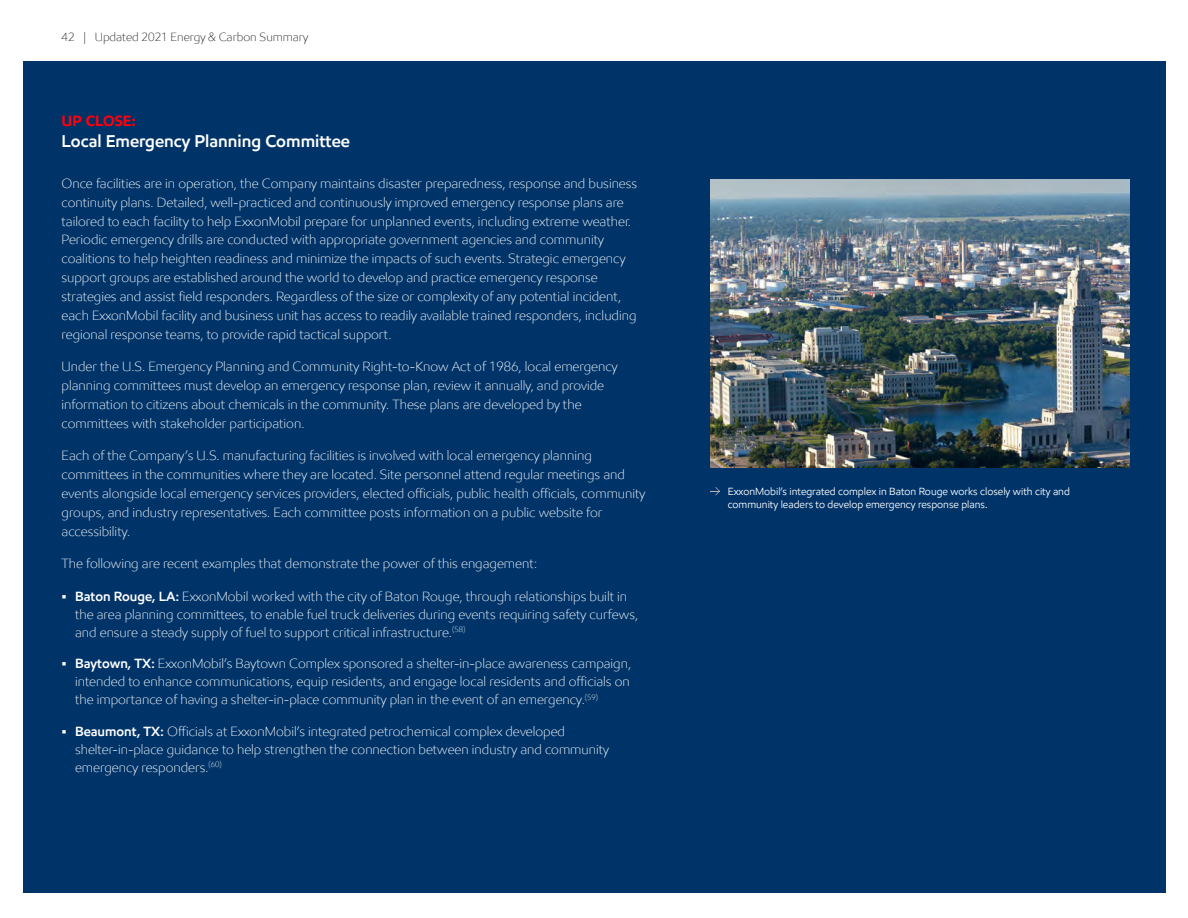
<style>
.page{position:relative;width:1188px;height:918px;background:#fff}
.page>*{position:absolute;margin:0;border:0;box-sizing:border-box;transform-origin:0 0}
.t1{font:600 17.25px "E Mprint";color:#fff}
.t2{font:700 15px "E Mprint";color:#fe000c}
.Body_Copy{font:300 13.5px/18.9px "E Mprint";color:#fff}
.t3{font:300 12px "E Mprint";color:#231f20}
.Paragraph_Body_text{font:10.5px "E Mprint";color:#fff}
.s1{font-weight:600}
</style>
<div class="page">
<div style="left:23px;top:62px;width:1142px;height:831px;background:#003469"></div>
<svg style="left:710px;top:487px;width:10px;height:8px"></svg>
<img style="left:710px;top:179px;width:420px;height:289px">
<p class="t3" style="left:62px;top:30px;width:248px">42 | Updated 2021 Energy &amp; Carbon Summary</p>
<p class="t2" style="left:62px;top:111px;width:76px">UP CLOSE:</p>
<p class="t1" style="left:62px;top:130px;width:290px">Local Emergency Planning Committee</p>
<p class="Body_Copy" style="left:62px;top:174px;width:577px">Once facilities are in operation, the Company maintains disaster preparedness, response and business continuity plans. Detailed, well-practiced and continuously improved emergency response plans are tailored to each facility to help ExxonMobil prepare for unplanned events, including extreme weather.<br>Periodic emergency drills are conducted with appropriate government agencies and community coalitions to help heighten readiness and minimize the impacts of such events. Strategic emergency support groups are established around the world to develop and practice emergency response strategies and assist field responders. Regardless of the size or complexity of any potential incident, each ExxonMobil facility and business unit has access to readily available trained responders, including regional response teams, to provide rapid tactical support.</p>
<p class="Body_Copy" style="left:62px;top:357px;width:558px">Under the U.S. Emergency Planning and Community Right-to-Know Act of 1986, local emergency planning committees must develop an emergency response plan, review it annually, and provide information to citizens about chemicals in the community. These plans are developed by the committees with stakeholder participation.</p>
<p class="Body_Copy" style="left:62px;top:446px;width:585px">Each of the Company’s U.S. manufacturing facilities is involved with local emergency planning committees in the communities where they are located. Site personnel attend regular meetings and events alongside local emergency services providers, elected officials, public health officials, community groups, and industry representatives. Each committee posts information on a public website for accessibility.</p>
<p class="Body_Copy" style="left:62px;top:554px;width:477px">The following are recent examples that demonstrate the power of this engagement:</p>
<p class="Body_Copy" style="left:75px;top:587px;width:565px;line-height:18px;text-indent:-14px"><span class="s1">• Baton Rouge, LA:</span> ExxonMobil worked with the city of Baton Rouge, through relationships built in the area planning committees, to enable fuel truck deliveries during events requiring safety curfews, and ensure a steady supply of fuel to support critical infrastructure.<sup>(58)</sup></p>
<p class="Body_Copy" style="left:75px;top:654px;width:558px;line-height:18px;text-align:justify;text-indent:-14px"><span class="s1">• Baytown, TX:</span> ExxonMobil’s Baytown Complex sponsored a shelter-in-place awareness campaign, intended to enhance communications, equip residents, and engage local residents and officials on the importance of having a shelter-in-place community plan in the event of an emergency.<sup>(59)</sup></p>
<p class="Body_Copy" style="left:75px;top:722px;width:536px;line-height:18px;text-indent:-14px"><span class="s1">• Beaumont, TX:</span> Officials at ExxonMobil’s integrated petrochemical complex developed shelter-in-place guidance to help strengthen the connection between industry and community emergency responders.<sup>(60)</sup></p>
<p class="Paragraph_Body_text" style="left:728px;top:485px;width:344px">ExxonMobil’s integrated complex in Baton Rouge works closely with city and</p>
<p class="Paragraph_Body_text" style="left:728px;top:498px;width:261px">community leaders to develop emergency response plans.</p>
</div>
